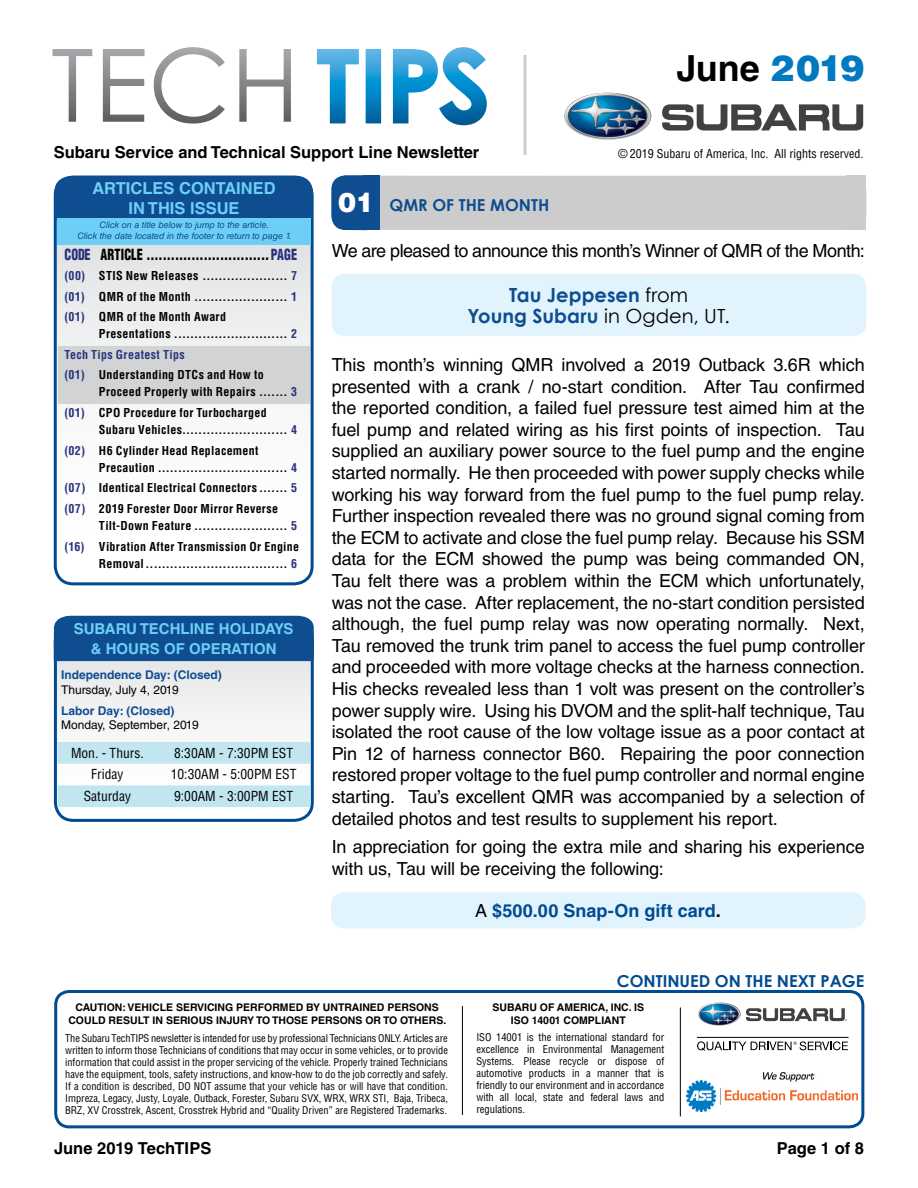
<style>
.page{position:relative;width:918px;height:1188px;background:#fff}
.page>*{position:absolute;margin:0;border:0;box-sizing:border-box;transform-origin:0 0}
.t1{font:700 36px "Helvetica LT Std";color:#000}
.t2{font:700 19.5px/21px "Century Gothic";color:#0f4d91;text-align:center}
.t3{font:18px/21.6px "Helvetica LT Std";letter-spacing:-.01em;color:#000;text-align:justify}
.t4{font:700 18px "Helvetica LT Std";color:#004b92}
.t5{font:700 16.5px "Helvetica LT Std";color:#000}
.t6{font:700 16.5px/19.8px "Helvetica LT Std";color:#6dcff6;text-align:center}
.t7{font:700 16.5px "Century Gothic";color:#004b92}
.t8{font:700 16.5px "Century Gothic";color:#0f4d91}
.t9{font:900 condensed 15px "Helvetica LT Std";letter-spacing:.01em;color:#000;scale:.82 1}
.t10{font:700 15px/19.5px "Helvetica LT Std";color:#6dcff6;text-align:center}
.t11{font:condensed 13.5px "Helvetica LT Std";color:#000}
.t12{font:700 condensed 12px/20.5px "Helvetica LT Std";letter-spacing:.025em;color:#000}
.t13{font:condensed 12px "Helvetica LT Std";color:#000}
.t14{font:700 12px "Helvetica LT Std";color:#0f4d91}
.t15{font:12px "Helvetica LT Std";color:#000}
.t16{font:condensed 10.5px/12px "Helvetica LT Std";color:#000;text-align:justify}
.t17{font:700 10.5px/13.5px "Helvetica LT Std";color:#000;text-align:center}
.t18{font:condensed 10.35px/12px "Helvetica LT Std";color:#000;text-align:justify}
.t19{font:italic 9px/10.8px "Helvetica LT Std";color:#0f4d91;text-align:center}
.s1{font-weight:900;color:#0079c1}
.s2{color:#29337c}
.s3{font-family:"Helvetica LT Std";font-weight:900;font-size:27px;color:#fff}
.s4{font-weight:400;color:#000}
.s5{color:#000}
</style>
<div class="page">
<svg style="left:52px;top:47px;width:239px;height:77px"></svg>
<svg style="left:317px;top:47px;width:170px;height:78px"></svg>
<hr style="left:524px;top:55px;width:2px;height:100px;background:#ccc">
<img style="left:564px;top:93px;width:87px;height:47px">
<svg style="left:662px;top:104px;width:201px;height:27px"></svg>
<div style="left:332px;top:176px;width:534px;height:54px;background:#ccc;border-radius:14px"></div>
<div style="left:846px;top:176px;width:20px;height:54px;background:#ccc"></div>
<div style="left:332px;top:176px;width:47px;height:54px;background:#0f4d91;border-radius:14px"></div>
<div style="left:332px;top:176px;width:47px;height:54px;border:1px solid #004b92;border-radius:14px"></div>
<div style="left:363px;top:176px;width:16px;height:54px;background:#0f4d91"></div>
<div style="left:332px;top:274px;width:534px;height:62px;background:#e1f4fd;border-radius:13px"></div>
<div style="left:331px;top:892px;width:535px;height:36px;background:#e1f4fd;border-radius:13px"></div>
<svg style="left:58px;top:661px;width:252px;height:159px"></svg>
<div style="left:54px;top:617px;width:260px;height:205px;border:3px solid #004b92;border-radius:18px"></div>
<div style="left:53px;top:615px;width:261px;height:43px;background:#0f4d91"></div>
<div style="left:54px;top:640px;width:260px;height:21px;background:#0f4d91"></div>
<svg style="left:58px;top:742px;width:252px;height:65px"></svg>
<svg style="left:55px;top:244px;width:257px;height:340px"></svg>
<div style="left:54px;top:176px;width:260px;height:409px;border:3px solid #004b92;border-radius:18px"></div>
<div style="left:55px;top:176px;width:258px;height:52px;background:#0f4d91"></div>
<div style="left:57px;top:218px;width:253px;height:26px;background:#6dcff6"></div>
<div style="left:58px;top:346px;width:252px;height:58px;background:#d1d3d4"></div>
<div style="left:54px;top:990px;width:810px;height:138px;border:3px solid #004b92;border-radius:14px"></div>
<img style="left:698px;top:1003px;width:43px;height:23px">
<svg style="left:746px;top:1008px;width:101px;height:13px"></svg>
<hr style="left:697px;top:1037px;width:152px;height:1px;background:#000">
<svg style="left:697px;top:1041px;width:151px;height:10px"></svg>
<hr style="left:680px;top:1007px;width:1px;height:109px;background:#000">
<hr style="left:462px;top:1006px;width:1px;height:109px;background:#000">
<img style="left:686px;top:1073px;width:172px;height:38px">
<p class="t5" style="left:54px;top:142px;width:427px">Subaru Service and Technical Support Line Newsletter</p>
<h1 class="t1" style="left:677px;top:46px;width:189px">June <span class="s1">2019</span></h1>
<p class="t13" style="left:618px;top:146px;width:247px">© 2019 Subaru of America, Inc. All rights reserved.</p>
<p class="t6" style="left:92px;top:178px;width:185px">ARTICLES CONTAINED<br>IN THIS ISSUE</p>
<p class="t9" style="left:64px;top:245px;width:285px"><span class="s2">CODE</span> ARTICLE ..............................<span class="s2">PAGE</span></p>
<p class="t12" style="left:64px;top:265px;width:234px;text-align:justify"><span class="s2">(00)</span> STIS New Releases ..................... <span class="s2">7 (01)</span> QMR of the Month ....................... <span class="s2">1 (01)</span> QMR of the Month Award</p>
<p class="t12" style="left:64px;top:324px;width:234px;text-indent:35px">Presentations ............................ <span class="s2">2<br>Tech Tips Greatest Tips<br>(01)</span> Understanding DTCs and How to</p>
<p class="t12" style="left:64px;top:382px;width:234px;text-indent:34px">Proceed Properly with Repairs ....... <span class="s2">3 (01)</span> CPO Procedure for Turbocharged</p>
<p class="t12" style="left:64px;top:420px;width:234px;text-indent:34px">Subaru Vehicles.......................... <span class="s2">4 (02)</span> H6 Cylinder Head Replacement</p>
<p class="t12" style="left:64px;top:457px;width:234px;text-align:justify;text-indent:34px">Precaution ................................ <span class="s2">4 (07)</span> Identical Electrical Connectors ....... <span class="s2">5 (07)</span> 2019 Forester Door Mirror Reverse</p>
<p class="t12" style="left:64px;top:515px;width:236px;text-align:right">Tilt-Down Feature ....................... <span class="s2">5<br>(16)</span> Vibration After Transmission Or Engine</p>
<p class="t12" style="left:99px;top:553px;width:200px">Removal................................... <span class="s2">6</span></p>
<p class="t19" style="left:77px;top:220px;width:216px">Click on a title below to jump to the article.<br>Click the date located in the footer to return to page 1.</p>
<p class="t10" style="left:74px;top:619px;width:221px">SUBARU TECHLINE HOLIDAYS &amp; HOURS OF OPERATION</p>
<p class="t14" style="left:61px;top:668px;width:162px">Independence Day: (Closed)</p>
<p class="t15" style="left:61px;top:683px;width:119px">Thursday, July 4, 2019</p>
<p class="t14" style="left:61px;top:703px;width:115px">Labor Day: (Closed)</p>
<p class="t15" style="left:61px;top:718px;width:139px">Monday, September, 2019</p>
<p class="t11" style="left:71px;top:744px;width:74px">Mon. - Thurs.</p>
<p class="t11" style="left:174px;top:744px;width:120px">8:30AM - 7:30PM EST</p>
<p class="t11" style="left:91px;top:766px;width:34px">Friday</p>
<p class="t11" style="left:171px;top:766px;width:127px">10:30AM - 5:00PM EST</p>
<p class="t11" style="left:84px;top:788px;width:49px">Saturday</p>
<p class="t11" style="left:174px;top:788px;width:120px">9:00AM - 3:00PM EST</p>
<p class="t8" style="left:338px;top:192px;width:213px"><span class="s3">01</span> QMR OF THE MONTH</p>
<p class="t3" style="left:332px;top:240px;width:535px">We are pleased to announce this month’s Winner of QMR of the Month:</p>
<p class="t2" style="left:468px;top:283px;width:264px">Tau Jeppesen <span class="s4">from<br></span>Young Subaru <span class="s4">in Ogden, UT.</span></p>
<p class="t3" style="left:332px;top:354px;width:535px">This month’s winning QMR involved a 2019 Outback 3.6R which presented with a crank / no-start condition. After Tau confirmed the reported condition, a failed fuel pressure test aimed him at the fuel pump and related wiring as his first points of inspection. Tau supplied an auxiliary power source to the fuel pump and the engine started normally. He then proceeded with power supply checks while working his way forward from the fuel pump to the fuel pump relay.<br>Further inspection revealed there was no ground signal coming from the ECM to activate and close the fuel pump relay. Because his SSM data for the ECM showed the pump was being commanded ON, Tau felt there was a problem within the ECM which unfortunately, was not the case. After replacement, the no-start condition persisted although, the fuel pump relay was now operating normally. Next, Tau removed the trunk trim panel to access the fuel pump controller and proceeded with more voltage checks at the harness connection.<br>His checks revealed less than 1 volt was present on the controller’s power supply wire. Using his DVOM and the split-half technique, Tau isolated the root cause of the low voltage issue as a poor contact at Pin 12 of harness connector B60. Repairing the poor connection restored proper voltage to the fuel pump controller and normal engine starting. Tau’s excellent QMR was accompanied by a selection of detailed photos and test results to supplement his report.</p>
<p class="t3" style="left:332px;top:836px;width:535px">In appreciation for going the extra mile and sharing his experience with us, Tau will be receiving the following:</p>
<p class="t4" style="left:475px;top:899px;width:247px"><span class="s4">A</span> $500.00 Snap-On gift card<span class="s5">.</span></p>
<p class="t7" style="left:617px;top:968px;width:249px">CONTINUED ON THE NEXT PAGE</p>
<p class="t17" style="left:68px;top:1000px;width:380px">CAUTION: VEHICLE SERVICING PERFORMED BY UNTRAINED PERSONS<br>COULD RESULT IN SERIOUS INJURY TO THOSE PERSONS OR TO OTHERS.</p>
<p class="t17" style="left:493px;top:1000px;width:153px">SUBARU OF AMERICA, INC. IS<br>ISO 14001 COMPLIANT</p>
<p class="t18" style="left:65px;top:1032px;width:384px">The Subaru TechTIPS newsletter is intended for use by professional Technicians ONLY. Articles are written to inform those Technicians of conditions that may occur in some vehicles, or to provide information that could assist in the proper servicing of the vehicle. Properly trained Technicians have the equipment, tools, safety instructions, and know-how to do the job correctly and safely.<br>If a condition is described, DO NOT assume that your vehicle has or will have that condition.<br>Impreza, Legacy, Justy, Loyale, Outback, Forester, Subaru SVX, WRX, WRX STI, Baja, Tribeca, BRZ, XV Crosstrek, Ascent, Crosstrek Hybrid and “Quality Driven” are Registered Trademarks.</p>
<p class="t16" style="left:476px;top:1032px;width:189px">ISO 14001 is the international standard for excellence in Environmental Management Systems. Please recycle or dispose of automotive products in a manner that is friendly to our environment and in accordance with all local, state and federal laws and regulations.</p>
<p class="t5" style="left:54px;top:1139px;width:159px">June 2019 TechTIPS</p>
<p class="t5" style="left:777px;top:1139px;width:89px">Page 1 of 8</p>
</div>
